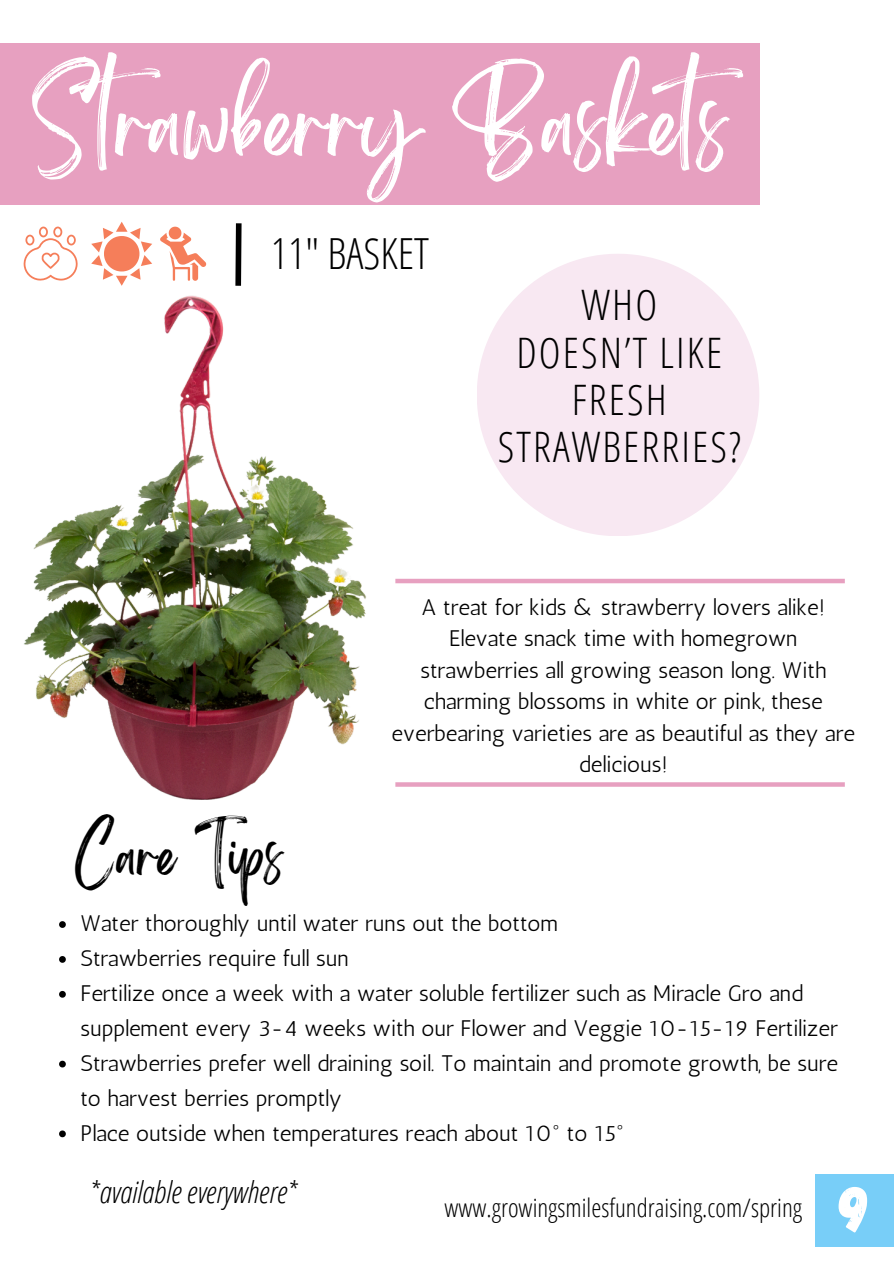
<style>
.page{position:relative;width:894px;height:1264px;background:#fff}
.page>*{position:absolute;margin:0;border:0;box-sizing:border-box;transform-origin:0 0}
.t1{font:78px "Brightwall";color:#fff}
.t2{font:65.4px "Gagalin";color:#fff}
.t3{font:47.4px "Brightwall";color:#000}
.t4{font:300 42.9px "Open Sans Condensed";color:#000}
.t5{font:300 42px/47.2px "Open Sans Condensed";letter-spacing:.05em;color:#000;text-align:center}
.t6{font:italic 300 30px "Open Sans Condensed";color:#000}
.t7{font:300 25.5px "Open Sans Condensed";color:#000}
.t8{font:22.5px/31.5px "Antic";color:#000}
</style>
<div class="page">
<div style="left:0;top:43px;width:759px;height:162px;background:#e7a0c0"></div>
<svg style="left:23px;top:226px;width:55px;height:54px"></svg>
<svg style="left:91px;top:222px;width:61px;height:64px"></svg>
<svg style="left:160px;top:227px;width:46px;height:53px"></svg>
<svg style="left:235px;top:223px;width:7px;height:63px"></svg>
<svg style="left:477px;top:254px;width:282px;height:282px;fill:#f8e8f2"></svg>
<div style="left:815px;top:1174px;width:78px;height:72px;background:#78cef8"></div>
<img style="left:24px;top:295px;width:342px;height:505px">
<svg style="left:395px;top:782px;width:449px;height:4px;fill:#e7a0c0"></svg>
<hr style="left:395px;top:579px;width:449px;height:4px;background:#e7a0c0">
<svg style="left:59px;top:921px;width:7px;height:6px"></svg>
<svg style="left:59px;top:956px;width:7px;height:6px"></svg>
<svg style="left:59px;top:990px;width:7px;height:7px"></svg>
<svg style="left:59px;top:1060px;width:7px;height:7px"></svg>
<svg style="left:59px;top:1130px;width:7px;height:7px"></svg>
<h1 class="t1" style="left:32px;top:96px;width:740px">Strawberry Baskets</h1>
<p class="t4" style="left:271px;top:223px;width:160px">11" BASKET</p>
<p class="t5" style="left:497px;top:280px;width:245px">WHO<br>DOESN’T LIKE<br>FRESH<br>STRAWBERRIES?</p>
<h3 class="t3" style="left:75px;top:838px;width:209px">Care Tips</h3>
<h2 class="t8" style="left:391px;top:591px;width:465px;text-align:center">A treat for kids &amp; strawberry lovers alike!<br>Elevate snack time with homegrown strawberries all growing season long. With charming blossoms in white or pink, these everbearing varieties are as beautiful as they are delicious!</h2>
<h4 class="t8" style="left:80px;top:907px;width:479px">Water thoroughly until water runs out the bottom</h4>
<p class="t8" style="left:80px;top:942px;width:270px">Strawberries require full sun</p>
<p class="t8" style="left:80px;top:975px;width:758px;line-height:34.8px">Fertilize once a week with a water soluble fertilizer such as Miracle Gro and supplement every 3-4 weeks with our Flower and Veggie 10-15-19 Fertilizer</p>
<p class="t8" style="left:80px;top:1045px;width:759px;line-height:34.8px">Strawberries prefer well draining soil. To maintain and promote growth, be sure to harvest berries promptly</p>
<p class="t8" style="left:80px;top:1117px;width:545px">Place outside when temperatures reach about 10° to 15°</p>
<p class="t6" style="left:89px;top:1170px;width:209px">*available everywhere*</p>
<p class="t7" style="left:444px;top:1189px;width:359px">www.growingsmilesfundraising.com/spring</p>
<p class="t2" style="left:838px;top:1166px;width:32px">9</p>
</div>
